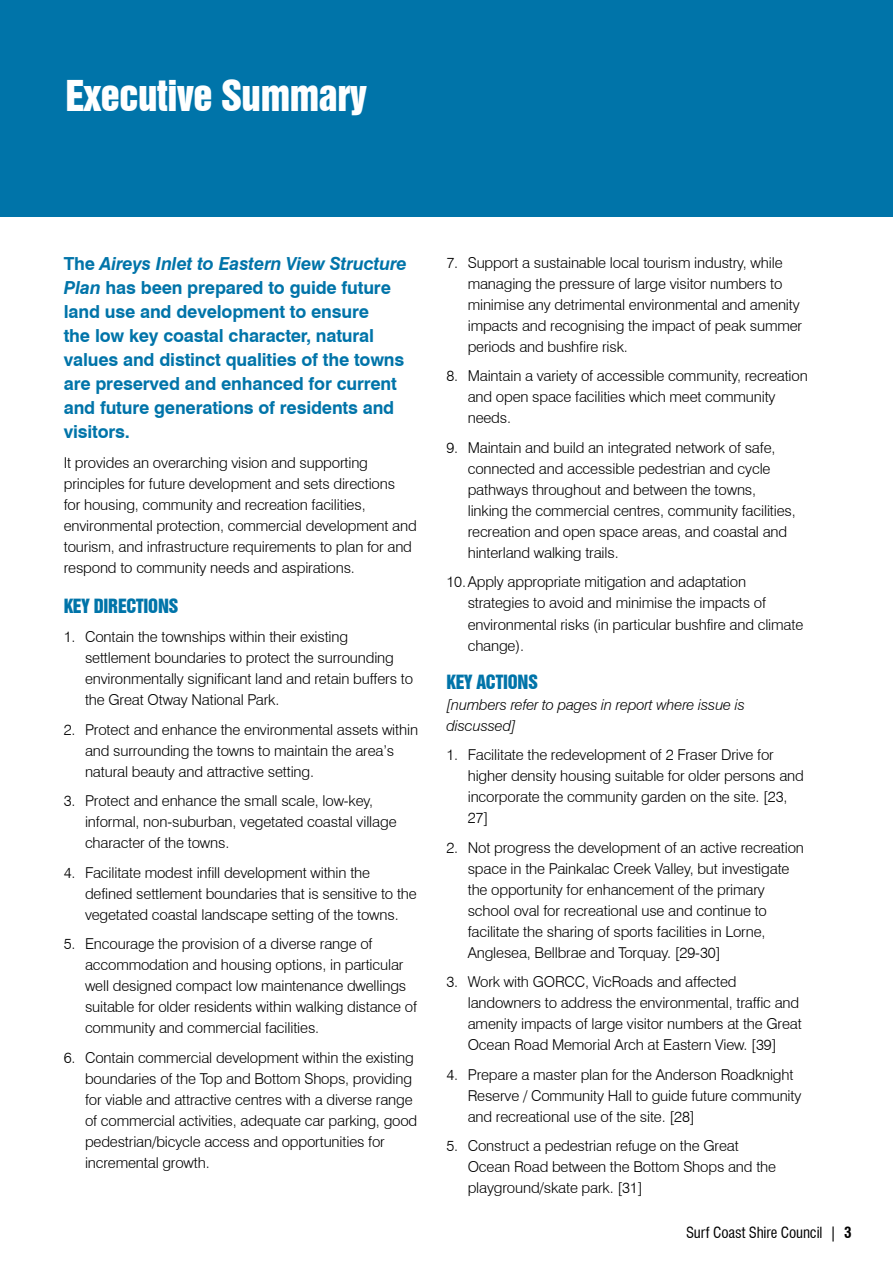
<style>
.page{position:relative;width:893px;height:1263px;background:#fff}
.page>*{position:absolute;margin:0;border:0;box-sizing:border-box;transform-origin:0 0}
.t1{font:39px "Swiss 921 BT Regular A";letter-spacing:-.01em;color:#fff}
.t2{font:700 18px/24px "Swiss 721 BT";letter-spacing:-.01em;color:#0074a9}
.t3{font:18px "Swiss 921 BT Regular A";letter-spacing:-.01em;color:#0074a9}
.t4{font:300 15px/21px "Swiss 721 BT";letter-spacing:-.01em;color:#000}
.t5{font:italic 300 15px/21px "Swiss 721 BT";letter-spacing:-.01em;color:#000}
.t6{font:condensed 15px "Swiss 721 BT";letter-spacing:-.01em;color:#000}
.s1{font-style:italic}
.s2{font-weight:700}
</style>
<div class="page">
<div style="left:0;top:0;width:893px;height:216px;background:#0074a9"></div>
<h1 class="t1" style="left:66px;top:70px;width:303px">EXECUTIVE SUMMARY</h1>
<p class="t2" style="left:64px;top:252px;width:345px">The <span class="s1">Aireys Inlet to Eastern View Structure Plan</span> has been prepared to guide future land use and development to ensure<br>the low key coastal character, natural values and distinct qualities of the towns are preserved and enhanced for current and future generations of residents and visitors.</p>
<p class="t4" style="left:64px;top:452px;width:355px">It provides an overarching vision and supporting principles for future development and sets directions<br>for housing, community and recreation facilities, environmental protection, commercial development and tourism, and infrastructure requirements to plan for and respond to community needs and aspirations.</p>
<p class="t3" style="left:64px;top:594px;width:55px">KEY DIRECT</p>
<p class="t3" style="left:144px;top:594px;width:25px">IONS</p>
<p class="t4" style="left:85px;top:626px;width:329px;text-indent:-21px">1. Contain the townships within their existing settlement boundaries to protect the surrounding environmentally significant land and retain buffers to the Great Otway National Park.</p>
<p class="t4" style="left:85px;top:719px;width:335px;text-indent:-21px">2. Protect and enhance the environmental assets within and surrounding the towns to maintain the area’s natural beauty and attractive setting.</p>
<p class="t4" style="left:85px;top:790px;width:313px;text-indent:-21px">3. Protect and enhance the small scale, low-key, informal, non-suburban, vegetated coastal village character of the towns.</p>
<p class="t4" style="left:85px;top:862px;width:333px;text-indent:-21px">4. Facilitate modest infill development within the defined settlement boundaries that is sensitive to the vegetated coastal landscape setting of the towns.</p>
<p class="t4" style="left:85px;top:933px;width:333px;text-indent:-21px">5. Encourage the provision of a diverse range of accommodation and housing options, in particular well designed compact low maintenance dwellings suitable for older residents within walking distance of community and commercial facilities.</p>
<p class="t4" style="left:85px;top:1047px;width:334px;text-indent:-21px">6. Contain commercial development within the existing boundaries of the Top and Bottom Shops, providing for viable and attractive centres with a diverse range of commercial activities, adequate car parking, good pedestrian/bicycle access and opportunities for incremental growth.</p>
<p class="t4" style="left:468px;top:252px;width:336px;text-indent:-21px">7. Support a sustainable local tourism industry, while managing the pressure of large visitor numbers to minimise any detrimental environmental and amenity impacts and recognising the impact of peak summer periods and bushfire risk.</p>
<p class="t4" style="left:468px;top:365px;width:342px;text-indent:-21px">8. Maintain a variety of accessible community, recreation and open space facilities which meet community needs.</p>
<p class="t4" style="left:468px;top:437px;width:330px;text-indent:-21px">9. Maintain and build an integrated network of safe, connected and accessible pedestrian and cycle pathways throughout and between the towns, linking the commercial centres, community facilities, recreation and open space areas, and coastal and hinterland walking trails.</p>
<p class="t4" style="left:468px;top:571px;width:337px;text-indent:-21px">10.Apply appropriate mitigation and adaptation strategies to avoid and minimise the impacts of environmental risks (in particular bushfire and climate change).</p>
<p class="t3" style="left:446px;top:670px;width:82px">KEY ACTIONS</p>
<p class="t5" style="left:446px;top:693px;width:300px">[numbers refer to pages in report where issue is discussed]</p>
<p class="t4" style="left:468px;top:744px;width:338px;text-indent:-21px">1. Facilitate the redevelopment of 2 Fraser Drive for higher density housing suitable for older persons and incorporate the community garden on the site. [23, 27]</p>
<p class="t4" style="left:468px;top:836px;width:338px;text-indent:-21px">2. Not progress the development of an active recreation space in the Painkalac Creek Valley, but investigate the opportunity for enhancement of the primary school oval for recreational use and continue to facilitate the sharing of sports facilities in Lorne, Anglesea, Bellbrae and Torquay. [29-30]</p>
<p class="t4" style="left:468px;top:971px;width:336px;text-indent:-21px">3. Work with GORCC, VicRoads and affected landowners to address the environmental, traffic and amenity impacts of large visitor numbers at the Great Ocean Road Memorial Arch at Eastern View. [39]</p>
<p class="t4" style="left:468px;top:1063px;width:335px;text-indent:-21px">4. Prepare a master plan for the Anderson Roadknight<br>Reserve / Community Hall to guide future community and recreational use of the site. [28]</p>
<p class="t4" style="left:468px;top:1135px;width:310px;text-indent:-21px">5. Construct a pedestrian refuge on the Great<br>Ocean Road between the Bottom Shops and the playground/skate park. [31]</p>
<p class="t6" style="left:686px;top:1223px;width:167px">Surf Coast Shire Council | <span class="s2">3</span></p>
</div>
